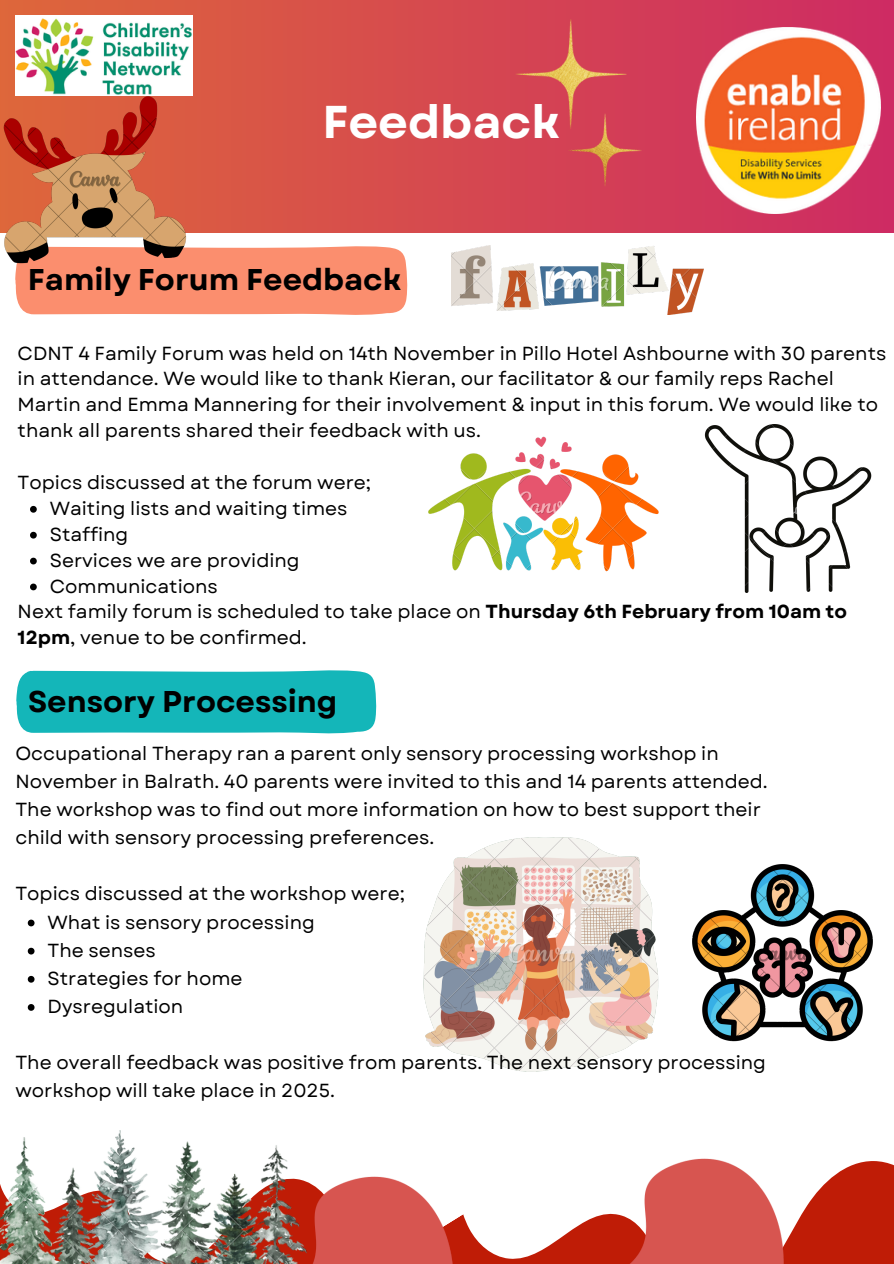
<style>
.page{position:relative;width:894px;height:1264px;background:#fff}
.page>*{position:absolute;margin:0;border:0;box-sizing:border-box;transform-origin:0 0}
.t1{font:700 45.9px "Garet";color:#fff}
.t2{font:700 30px "Garet";color:#000}
.t3{font:18.9px/25.8px "Garet";color:#000}
.s1{font-weight:700}
</style>
<div class="page">
<img style="left:306px;top:1176px;width:235px;height:87px">
<img style="left:541px;top:1158px;width:352px;height:105px">
<div style="left:0;top:0;width:893px;height:233px;background:linear-gradient(to right,#de673b,#ce2b63)"></div>
<img style="left:695px;top:27px;width:185px;height:187px">
<img style="left:15px;top:16px;width:177px;height:80px">
<div style="left:15px;top:246px;width:393px;height:69px;background:#fb8e6e"></div>
<svg style="left:30px;top:506px;width:7px;height:6px"></svg>
<svg style="left:30px;top:532px;width:7px;height:6px"></svg>
<svg style="left:30px;top:557px;width:7px;height:7px"></svg>
<svg style="left:30px;top:583px;width:7px;height:7px"></svg>
<img style="left:704px;top:425px;width:167px;height:167px">
<img style="left:451px;top:245px;width:252px;height:70px">
<svg style="left:16px;top:670px;width:361px;height:64px;background:#21babc"></svg>
<img style="left:692px;top:864px;width:179px;height:178px">
<img style="left:423px;top:837px;width:235px;height:234px">
<img style="left:3px;top:96px;width:184px;height:167px">
<img style="left:515px;top:19px;width:126px;height:168px">
<img style="left:428px;top:436px;width:230px;height:136px">
<img style="left:0;top:1130px;width:306px;height:133px">
<svg style="left:28px;top:919px;width:7px;height:7px"></svg>
<svg style="left:28px;top:947px;width:7px;height:7px"></svg>
<svg style="left:28px;top:975px;width:7px;height:7px"></svg>
<svg style="left:28px;top:1004px;width:7px;height:6px"></svg>
<p class="t1" style="left:322px;top:89px;width:239px">Feedback</p>
<p class="t2" style="left:28px;top:258px;width:375px">Family Forum Feedback</p>
<p class="t3" style="left:18px;top:340px;width:870px">CDNT 4 Family Forum was held on 14th November in Pillo Hotel Ashbourne with 30 parents in attendance. We would like to thank Kieran, our facilitator &amp; our family reps Rachel Martin and Emma Mannering for their involvement &amp; input in this forum. We would like to thank all parents shared their feedback with us.</p>
<h1 class="t3" style="left:18px;top:469px;width:355px">Topics discussed at the forum were;</h1>
<p class="t3" style="left:50px;top:495px;width:299px">Waiting lists and waiting times</p>
<p class="t3" style="left:50px;top:521px;width:80px">Staffing</p>
<p class="t3" style="left:50px;top:547px;width:251px">Services we are providing</p>
<h2 class="t3" style="left:50px;top:573px;width:169px">Communications</h2>
<p class="t3" style="left:18px;top:599px;width:830px">Next family forum is scheduled to take place on <span class="s1">Thursday 6th February from 10am to<br>12pm</span>, venue to be confirmed.</p>
<p class="t2" style="left:28px;top:679px;width:311px">Sensory Processing</p>
<p class="t3" style="left:15px;top:739px;width:753px;line-height:28.2px">Occupational Therapy ran a parent only sensory processing workshop in November in Balrath. 40 parents were invited to this and 14 parents attended.<br>The workshop was to find out more information on how to best support their child with sensory processing preferences.</p>
<p class="t3" style="left:15px;top:881px;width:391px">Topics discussed at the workshop were;</p>
<p class="t3" style="left:47px;top:909px;width:269px">What is sensory processing</p>
<p class="t3" style="left:47px;top:937px;width:110px">The senses</p>
<p class="t3" style="left:47px;top:965px;width:196px">Strategies for home</p>
<p class="t3" style="left:47px;top:993px;width:137px">Dysregulation</p>
<p class="t3" style="left:15px;top:1048px;width:751px;line-height:28.2px">The overall feedback was positive from parents. The next sensory processing workshop will take place in 2025.</p>
</div>
